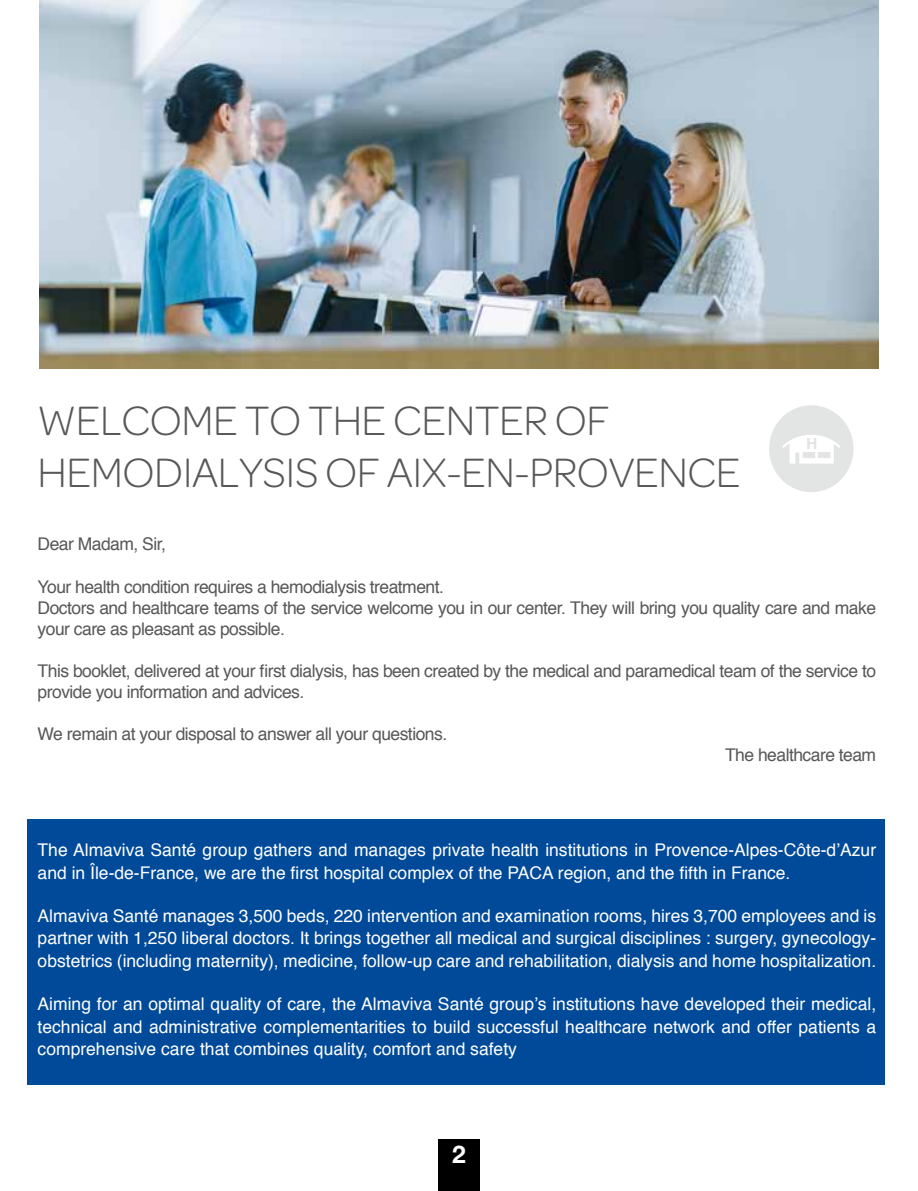
<style>
.page{position:relative;width:918px;height:1191px;background:#fff}
.page>*{position:absolute;margin:0;border:0;box-sizing:border-box;transform-origin:0 0}
.t1{font:300 43.75px/52.5px "Omnes";letter-spacing:-.01em;color:#58585a}
.t2{font:700 24.5px "Helvetica Neue";color:#fff}
.t3{font:17.5px/22.8px "Helvetica";color:#fff;text-align:justify}
.t4{font:17.5px/21px "Helvetica";letter-spacing:-.03em;color:#58585a}
</style>
<div class="page">
<div style="left:438px;top:1138px;width:42px;height:53px;background:#000"></div>
<div style="left:27px;top:819px;width:857px;height:265px;background:#004a99"></div>
<img style="left:40px;top:0;width:838px;height:368px">
<div style="left:769px;top:405px;width:84px;height:87px;background:#e3e4e4;border-radius:50%"></div>
<svg style="left:782px;top:435px;width:58px;height:28px"></svg>
<h1 class="t1" style="left:38px;top:394px;width:704px">WELCOME TO THE CENTER OF<br>HEMODIALYSIS OF AIX-EN-PROVENCE</h1>
<p class="t4" style="left:38px;top:534px;width:130px">Dear Madam, Sir,</p>
<p class="t4" style="left:38px;top:576px;width:840px">Your health condition requires a hemodialysis treatment.<br>Doctors and healthcare teams of the service welcome you in our center. They will bring you quality care and make your care as pleasant as possible.</p>
<p class="t4" style="left:38px;top:660px;width:840px">This booklet, delivered at your first dialysis, has been created by the medical and paramedical team of the service to provide you information and advices.</p>
<p class="t4" style="left:38px;top:723px;width:411px">We remain at your disposal to answer all your questions.</p>
<p class="t4" style="left:725px;top:744px;width:153px">The healthcare team</p>
<p class="t3" style="left:38px;top:839px;width:840px">The Almaviva Santé group gathers and manages private health institutions in Provence-Alpes-Côte-d’Azur and in Île-de-France, we are the first hospital complex of the PACA region, and the fifth in France.</p>
<p class="t3" style="left:38px;top:904px;width:840px">Almaviva Santé manages 3,500 beds, 220 intervention and examination rooms, hires 3,700 employees and is partner with 1,250 liberal doctors. It brings together all medical and surgical disciplines : surgery, gynecology&shy;obstetrics (including maternity), medicine, follow-up care and rehabilitation, dialysis and home hospitalization.</p>
<p class="t3" style="left:38px;top:992px;width:840px">Aiming for an optimal quality of care, the Almaviva Santé group’s institutions have developed their medical, technical and administrative complementarities to build successful healthcare network and offer patients a comprehensive care that combines quality, comfort and safety</p>
<h2 class="t2" style="left:452px;top:1139px;width:15px">2</h2>
</div>
